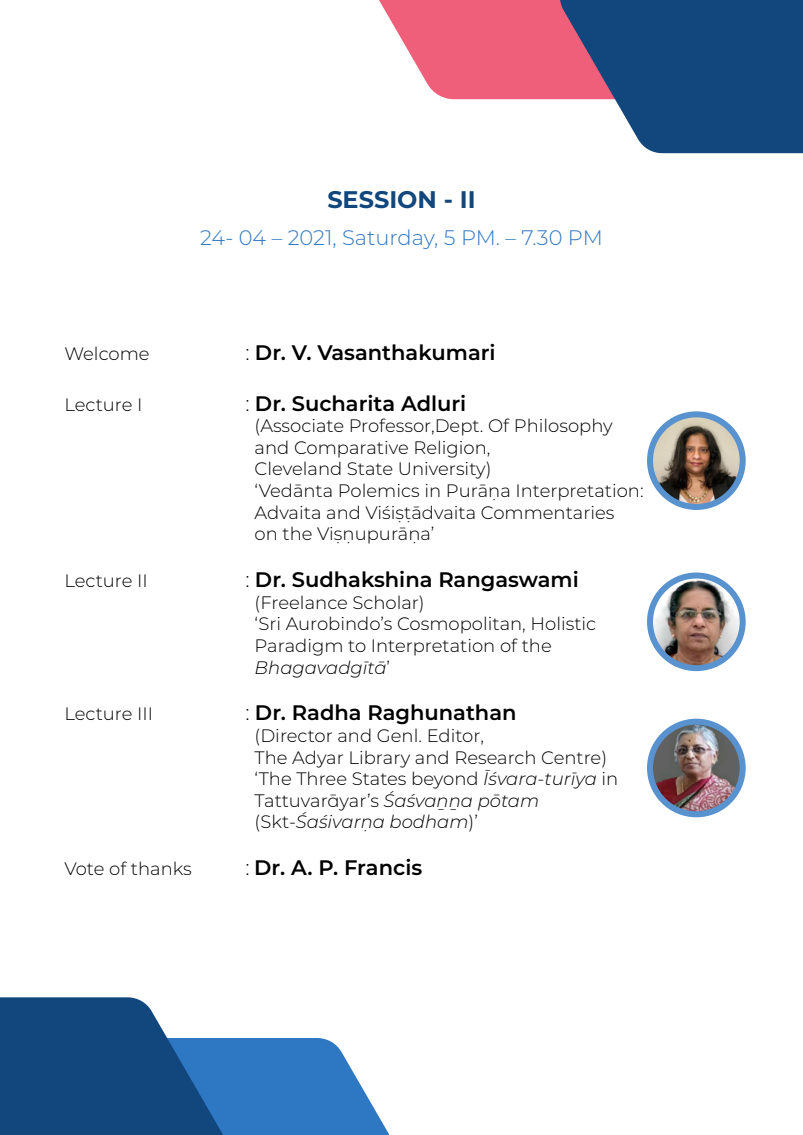
<style>
.page{position:relative;width:803px;height:1135px;background:#fff}
.page>*{position:absolute;margin:0;border:0;box-sizing:border-box;transform-origin:0 0}
.t1{font:700 24px "Montserrat";color:#11477c}
.t2{font:600 21px "Montserrat";color:#000}
.t3{font:300 21px "Montserrat";color:#2e77c3}
.t4{font:300 18px/21.6px "Montserrat";color:#000}
.s1{font-weight:300}
.s2{font-style:italic}
</style>
<div class="page">
<img style="left:653px;top:414px;width:88px;height:93px">
<div style="left:646px;top:411px;width:99px;height:99px;border:6px solid #5892cf;border-radius:50%"></div>
<img style="left:653px;top:578px;width:89px;height:88px">
<div style="left:646px;top:572px;width:99px;height:99px;border:6px solid #5892cf;border-radius:50%"></div>
<img style="left:649px;top:721px;width:93px;height:93px;border-radius:46px">
<div style="left:646px;top:718px;width:99px;height:99px;border:6px solid #5892cf;border-radius:50%"></div>
<svg style="left:0;top:997px;width:389px;height:137px"></svg>
<svg style="left:379px;top:0;width:179px;height:99px;fill:#ef5f7a"></svg>
<svg style="left:558px;top:0;width:244px;height:153px;background:#3a5c89"></svg>
<h1 class="t1" style="left:327px;top:182px;width:150px">SESSION - II</h1>
<p class="t3" style="left:200px;top:223px;width:404px">24- 04 – 2021, Saturday, 5 PM. – 7.30 PM</p>
<p class="t4" style="left:64px;top:342px;width:87px">Welcome</p>
<p class="t2" style="left:245px;top:338px;width:251px"><span class="s1">:</span> Dr. V. Vasanthakumari</p>
<p class="t4" style="left:64px;top:393px;width:79px">Lecture I</p>
<p class="t2" style="left:245px;top:388px;width:222px"><span class="s1">:</span> Dr. Sucharita Adluri</p>
<p class="t4" style="left:254px;top:414px;width:390px">(Associate Professor,Dept. Of Philosophy and Comparative Religion,<br>Cleveland State University)<br>‘Vedānta Polemics in Purāṇa Interpretation:<br>Advaita and Viśiṣṭādvaita Commentaries<br>on the Viṣṇupurāṇa’</p>
<p class="t4" style="left:64px;top:569px;width:85px">Lecture II</p>
<p class="t2" style="left:245px;top:564px;width:335px"><span class="s1">:</span> Dr. Sudhakshina Rangaswami</p>
<p class="t4" style="left:254px;top:591px;width:343px">(Freelance Scholar)<br>‘Sri Aurobindo’s Cosmopolitan, Holistic<br>Paradigm to Interpretation of the<br><span class="s2">Bhagavadgītā</span>’</p>
<p class="t4" style="left:64px;top:702px;width:90px">Lecture III</p>
<p class="t2" style="left:245px;top:698px;width:272px"><span class="s1">:</span> Dr. Radha Raghunathan</p>
<p class="t4" style="left:254px;top:724px;width:365px">(Director and Genl. Editor,<br>The Adyar Library and Research Centre) ‘The Three States beyond <span class="s2">Īśvara-turīya</span> in Tattuvarāyar’s <span class="s2">Śaśvaṉṉa pōtam </span>(Skt-<span class="s2">Śaśivarṇa bodham</span>)’</p>
<p class="t4" style="left:64px;top:857px;width:129px">Vote of thanks</p>
<p class="t2" style="left:245px;top:852px;width:178px"><span class="s1">:</span> Dr. A. P. Francis</p>
</div>
